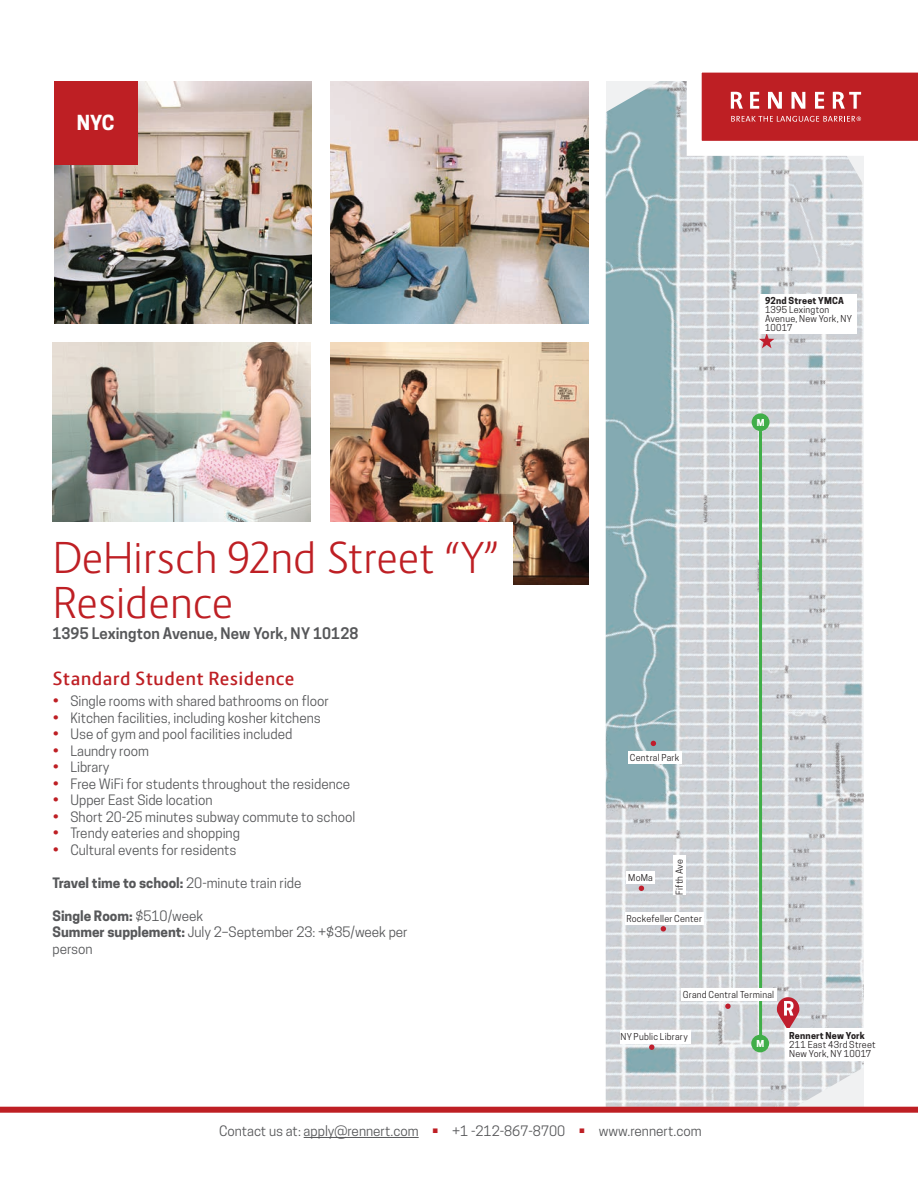
<style>
.page{position:relative;width:918px;height:1188px;background:#fff}
.page>*{position:absolute;margin:0;border:0;box-sizing:border-box;transform-origin:0 0}
.t1{font:300 42px/45px "Route 159";letter-spacing:-.015em;color:#be1f24}
.t2{font:700 19.5px "Cooper Hewitt";color:#fff}
.t3{font:600 18px "Route 159";letter-spacing:.02em;color:#be1f24}
.t4{font:600 15px "Cooper Hewitt";letter-spacing:.005em;color:#57585a}
.t5{font:13.5px/16.5px "Cooper Hewitt";color:#57585a}
.t6{font:700 13.5px "Cooper Hewitt";color:#57585a}
.t7{font:9px/9px "Cooper Hewitt";letter-spacing:.025em;color:#231f20}
.t8{font:700 9px "Cooper Hewitt";letter-spacing:.02em;color:#231f20}
.t9{font:700 9px "Cooper Hewitt";color:#fff}
.s1{color:#be1f24}
.s2{font-weight:400}
.s3{font-weight:700}
.s4{font-weight:600;font-size:15px;color:#be1f24}
</style>
<div class="page">
<img style="left:606px;top:81px;width:258px;height:1026px">
<img style="left:330px;top:81px;width:258px;height:243px">
<img style="left:330px;top:342px;width:258px;height:243px">
<img style="left:52px;top:342px;width:258px;height:180px">
<img style="left:54px;top:81px;width:258px;height:243px">
<div style="left:52px;top:522px;width:461px;height:135px;background:#fff"></div>
<div style="left:54px;top:81px;width:83px;height:83px;background:#be1f24"></div>
<hr style="left:759px;top:431px;width:3px;height:606px;background:#40ae49">
<svg style="left:651px;top:741px;width:5px;height:5px"></svg>
<svg style="left:661px;top:926px;width:5px;height:6px"></svg>
<svg style="left:639px;top:886px;width:5px;height:5px"></svg>
<svg style="left:725px;top:1004px;width:6px;height:5px"></svg>
<div style="left:681px;top:988px;width:96px;height:13px;background:#fff"></div>
<div style="left:628px;top:751px;width:54px;height:13px;background:#fff"></div>
<div style="left:625px;top:912px;width:79px;height:13px;background:#fff"></div>
<div style="left:626px;top:872px;width:29px;height:12px;background:#fff"></div>
<div style="left:620px;top:1030px;width:70px;height:14px;background:#fff"></div>
<svg style="left:649px;top:1045px;width:5px;height:5px"></svg>
<div style="left:673px;top:856px;width:13px;height:39px;background:#fff"></div>
<svg style="left:759px;top:333px;width:15px;height:15px"></svg>
<svg style="left:777px;top:997px;width:22px;height:33px"></svg>
<div style="left:760px;top:294px;width:97px;height:40px;background:#fff"></div>
<div style="left:785px;top:1029px;width:97px;height:32px;background:#fff"></div>
<div style="left:752px;top:413px;width:18px;height:18px;background:#40ae49;border-radius:50%"></div>
<div style="left:751px;top:1035px;width:18px;height:17px;background:#40ae49;border-radius:50%"></div>
<hr style="left:304px;top:1137px;width:115px;height:1px;background:#57585a">
<div style="left:0;top:1107px;width:918px;height:6px;background:#be1f24"></div>
<svg style="left:687px;top:72px;width:231px;height:84px"></svg>
<h2 class="t2" style="left:77px;top:111px;width:39px">NYC</h2>
<h1 class="t1" style="left:52px;top:536px;width:448px">DeHirsch 92nd Street “Y”<br>Residence</h1>
<p class="t4" style="left:52px;top:624px;width:307px">1395 Lexington Avenue, New York, NY 10128</p>
<h3 class="t3" style="left:52px;top:668px;width:243px">Standard Student Residence</h3>
<p class="t5" style="left:52px;top:693px;width:278px"><span class="s1">•</span> Single rooms with shared bathrooms on floor</p>
<p class="t5" style="left:52px;top:709px;width:270px"><span class="s1">•</span> Kitchen facilities, including kosher kitchens</p>
<p class="t5" style="left:52px;top:726px;width:241px"><span class="s1">•</span> Use of gym and pool facilities included</p>
<p class="t5" style="left:52px;top:742px;width:98px"><span class="s1">•</span> Laundry room</p>
<p class="t5" style="left:52px;top:759px;width:58px"><span class="s1">•</span> Library</p>
<p class="t5" style="left:52px;top:775px;width:299px"><span class="s1">•</span> Free WiFi for students throughout the residence</p>
<p class="t5" style="left:52px;top:792px;width:162px"><span class="s1">•</span> Upper East Side location</p>
<p class="t5" style="left:52px;top:808px;width:304px"><span class="s1">•</span> Short 20-25 minutes subway commute to school</p>
<p class="t5" style="left:52px;top:825px;width:189px"><span class="s1">•</span> Trendy eateries and shopping</p>
<p class="t5" style="left:52px;top:841px;width:185px"><span class="s1">•</span> Cultural events for residents</p>
<p class="t6" style="left:53px;top:875px;width:251px">Travel time to school: <span class="s2">20-minute train ride</span></p>
<p class="t5" style="left:53px;top:907px;width:357px"><span class="s3">Single Room:</span> $510/week<br><span class="s3">Summer supplement:</span> July 2–September 23: +$35/week per person</p>
<p class="t8" style="left:765px;top:295px;width:81px">92nd Street YMCA</p>
<p class="t7" style="left:765px;top:305px;width:89px">1395 Lexington<br>Avenue, New York, NY<br>10017</p>
<p class="t9" style="left:757px;top:417px;width:9px">M</p>
<p class="t7" style="left:630px;top:753px;width:51px">Central Park</p>
<p class="t7" style="left:628px;top:873px;width:26px">MoMa</p>
<p class="t7" style="left:675px;top:895px;width:38px;rotate:-90deg">Fifth Ave</p>
<p class="t7" style="left:626px;top:914px;width:77px">Rockefeller Center</p>
<p class="t7" style="left:683px;top:990px;width:93px">Grand Central Terminal</p>
<p class="t7" style="left:620px;top:1032px;width:69px">NY Public Library</p>
<p class="t9" style="left:756px;top:1038px;width:9px">M</p>
<p class="t8" style="left:789px;top:1030px;width:77px">Rennert New York</p>
<p class="t7" style="left:789px;top:1040px;width:88px">211 East 43rd Street<br>New York, NY 10017</p>
<p class="t5" style="left:219px;top:1123px;width:484px">Contact us at: apply@rennert.com <span class="s4">•</span> +1 -212-867-8700 <span class="s4">•</span> www.rennert.com</p>
</div>
